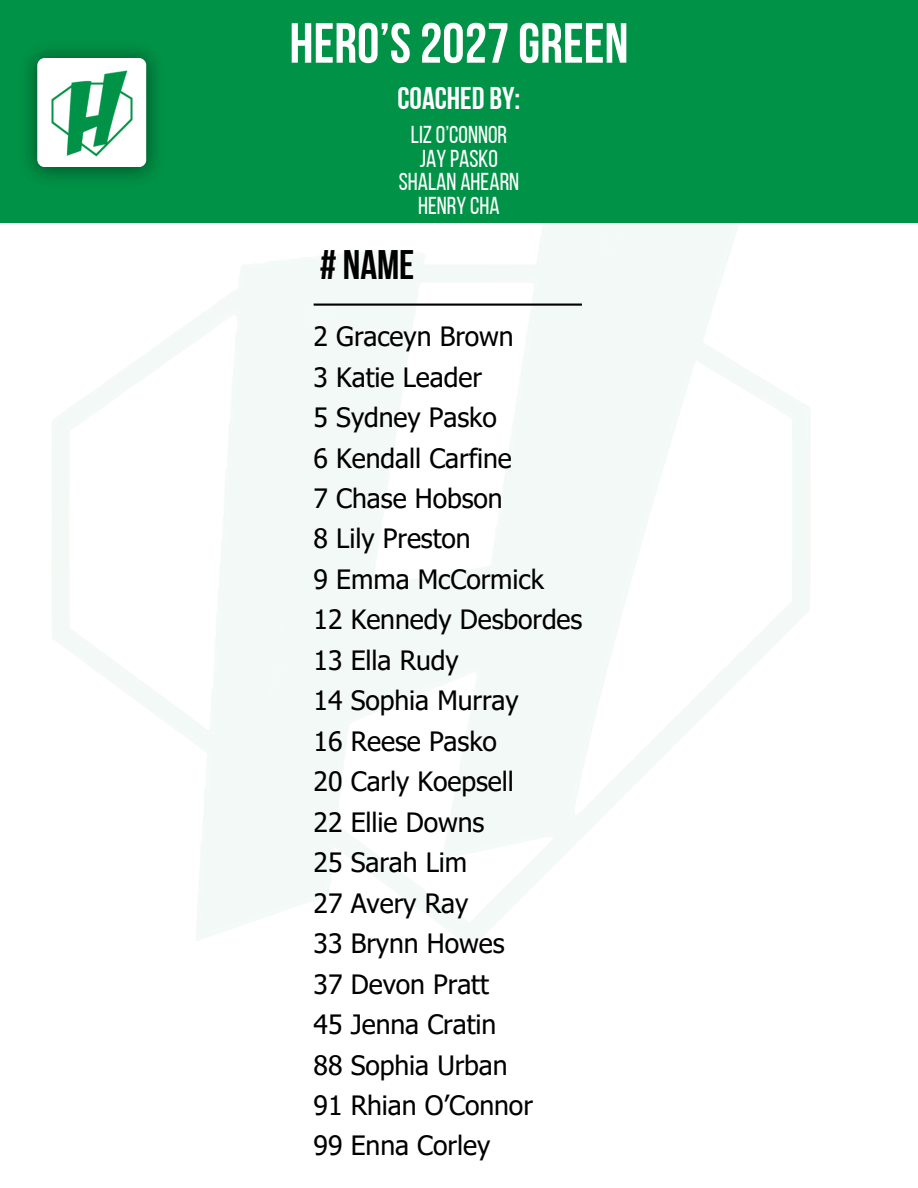
<style>
.page{position:relative;width:918px;height:1188px;background:#fff}
.page>*{position:absolute;margin:0;border:0;box-sizing:border-box;transform-origin:0 0}
.t1{font:56.4px "Bebas Neue Cyrillic";color:#fff}
.t2{font:41.25px "Bebas Neue Cyrillic";color:#000}
.t3{font:31.35px "Bebas Neue Cyrillic";color:#fff}
.t4{font:26.55px/40.5px "Tahoma";color:#000}
.t5{font:24.45px "Bebas Neue";color:#fff}
</style>
<div class="page">
<div style="left:0;top:0;width:918px;height:223px;background:#009347"></div>
<img style="left:27px;top:49px;width:130px;height:130px">
<div style="left:37px;top:58px;width:109px;height:109px;background:#fff;border-radius:4px"></div>
<img style="left:51px;top:70px;width:82px;height:87px">
<hr style="left:314px;top:304px;width:268px;height:2px;background:#000">
<p class="t1" style="left:289px;top:20px;width:341px">HERO’S 2027 GREEN</p>
<p class="t3" style="left:398px;top:85px;width:124px">COACHED BY:</p>
<p class="t5" style="left:411px;top:125px;width:98px">LIZO’CONNOR</p>
<h1 class="t5" style="left:420px;top:148px;width:80px">JAY PASKO</h1>
<h3 class="t5" style="left:399px;top:172px;width:122px">SHALAN AHEARN</h3>
<p class="t5" style="left:418px;top:196px;width:83px">HENRY CHA</p>
<p class="t2" style="left:320px;top:248px;width:96px"># NAME</p>
<p class="t4" style="left:314px;top:315px;width:270px">2 Graceyn Brown<br>3 Katie Leader<br>5 Sydney Pasko<br>6 Kendall Carfine<br>7 Chase Hobson<br>8 Lily Preston<br>9 Emma McCormick<br>12 Kennedy Desbordes<br>13 Ella Rudy<br>14 Sophia Murray<br>16 Reese Pasko<br>20 Carly Koepsell<br>22 Ellie Downs<br>25 Sarah Lim<br>27 Avery Ray<br>33 Brynn Howes<br>37 Devon Pratt<br>45 Jenna Cratin<br>88 Sophia Urban<br>91 Rhian O’Connor<br>99 Enna Corley</p>
</div>
